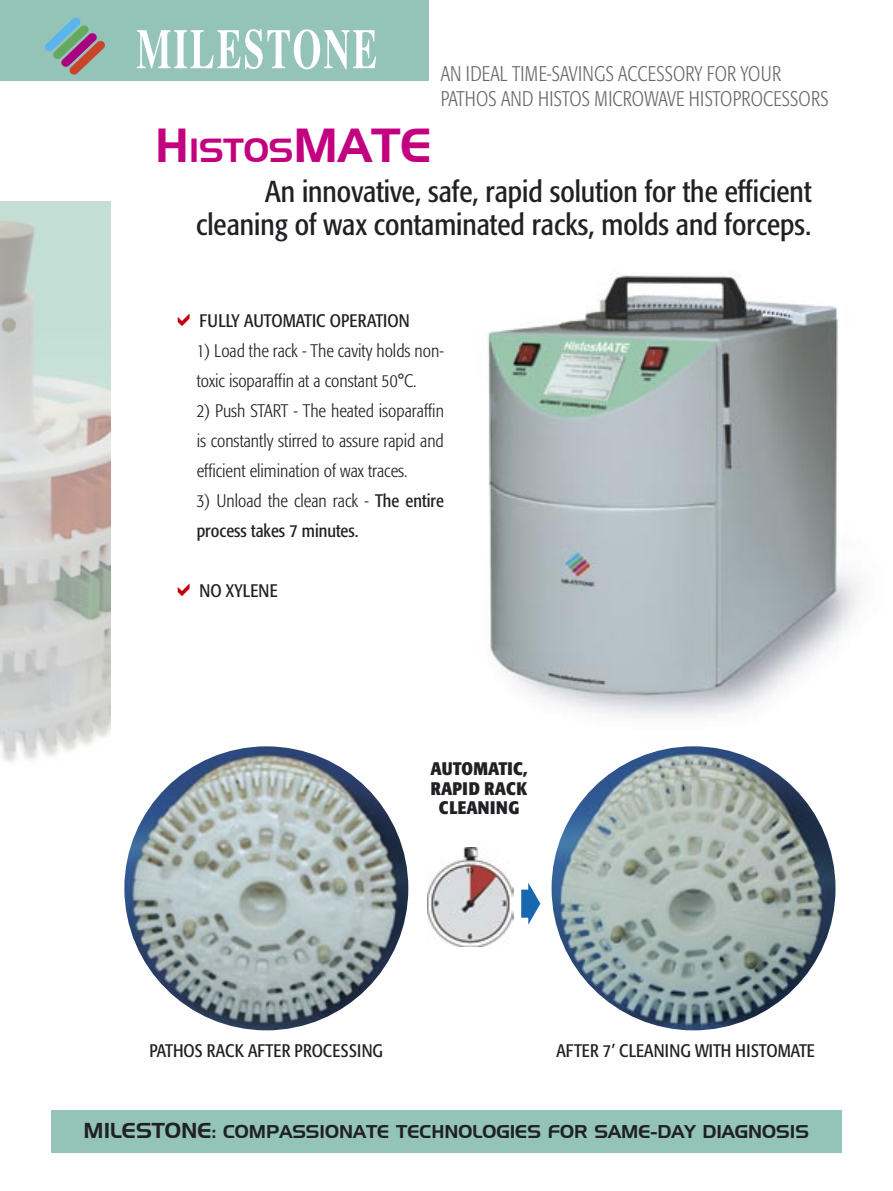
<style>
.page{position:relative;width:893px;height:1191px;background:#fff}
.page>*{position:absolute;margin:0;border:0;box-sizing:border-box;transform-origin:0 0}
.Normale{font:46.5px "Handel Gothic BT";color:#c30080}
.Normale-2{font:condensed 30px/33px "Formata";color:#212125;text-align:right}
.t1{font:300 condensed 21px "Formata";letter-spacing:.01em;color:#68676c;scale:.93 1}
.t2{font:300 condensed 18px/30px "Formata";color:#212125}
.t3{font:condensed 18px/30px "Formata";color:#212125}
.t4{font:18px "Handel Gothic BT";color:#212125}
.t5{font:700 condensed 18px "Formata";letter-spacing:.015em;color:#212125}
.s1{font-size:32.55px}
.s2{font-weight:300}
.s3{font-size:21px}
</style>
<div class="page">
<img style="left:487px;top:273px;width:373px;height:478px">
<div style="left:51px;top:1110px;width:791px;height:42px;background:#94c4b7"></div>
<img style="left:124px;top:746px;width:284px;height:284px;border-radius:50%">
<img style="left:552px;top:746px;width:283px;height:284px;border-radius:50%">
<img style="left:0;top:201px;width:111px;height:561px">
<div style="left:0;top:0;width:429px;height:81px;background:#94c4b7"></div>
<svg style="left:137px;top:29px;width:239px;height:40px"></svg>
<svg style="left:45px;top:17px;width:60px;height:58px"></svg>
<img style="left:428px;top:847px;width:86px;height:99px">
<p class="Normale" style="left:155px;top:117px;width:278px">H<span class="s1">ISTOS</span>MATE</p>
<p class="t1" style="left:441px;top:62px;width:367px">AN IDEAL TIME-SAVINGS ACCESSORY FOR YOUR</p>
<p class="t1" style="left:441px;top:87px;width:418px">PATHOS AND HISTOS MICROWAVE HISTOPROCESSORS</p>
<p class="Normale-2" style="left:196px;top:175px;width:617px">An innovative, safe, rapid solution for the efficient cleaning of wax contaminated racks, molds and forceps.</p>
<p class="t3" style="left:200px;top:306px;width:211px">FULLY AUTOMATIC OPERATION</p>
<p class="t2" style="left:197px;top:336px;width:249px">1) Load the rack - The cavity holds non&shy;toxic isoparaffin at a constant 50°C.</p>
<p class="t2" style="left:197px;top:396px;width:249px;text-align:justify">2) Push START - The heated isoparaffin is constantly stirred to assure rapid and efficient elimination of wax traces.</p>
<p class="t3" style="left:197px;top:486px;width:249px"><span class="s2">3) Unload the clean rack -</span> The entire process takes 7 minutes.</p>
<p class="t3" style="left:200px;top:576px;width:80px">NO XYLENE</p>
<p class="t5" style="left:431px;top:757px;width:98px">AUTOMATIC,</p>
<p class="t5" style="left:431px;top:777px;width:98px">RAPID RACK</p>
<p class="t5" style="left:439px;top:796px;width:82px">CLEANING</p>
<p class="t3" style="left:150px;top:1035px;width:235px">PATHOS RACK AFTER PROCESSING</p>
<p class="t3" style="left:556px;top:1035px;width:260px">AFTER 7’ CLEANING WITH HISTOMATE</p>
<p class="t4" style="left:84px;top:1120px;width:727px"><span class="s3">MILESTONE:</span> COMPASSIONATE TECHNOLOGIES FOR SAME-DAY DIAGNOSIS</p>
</div>
